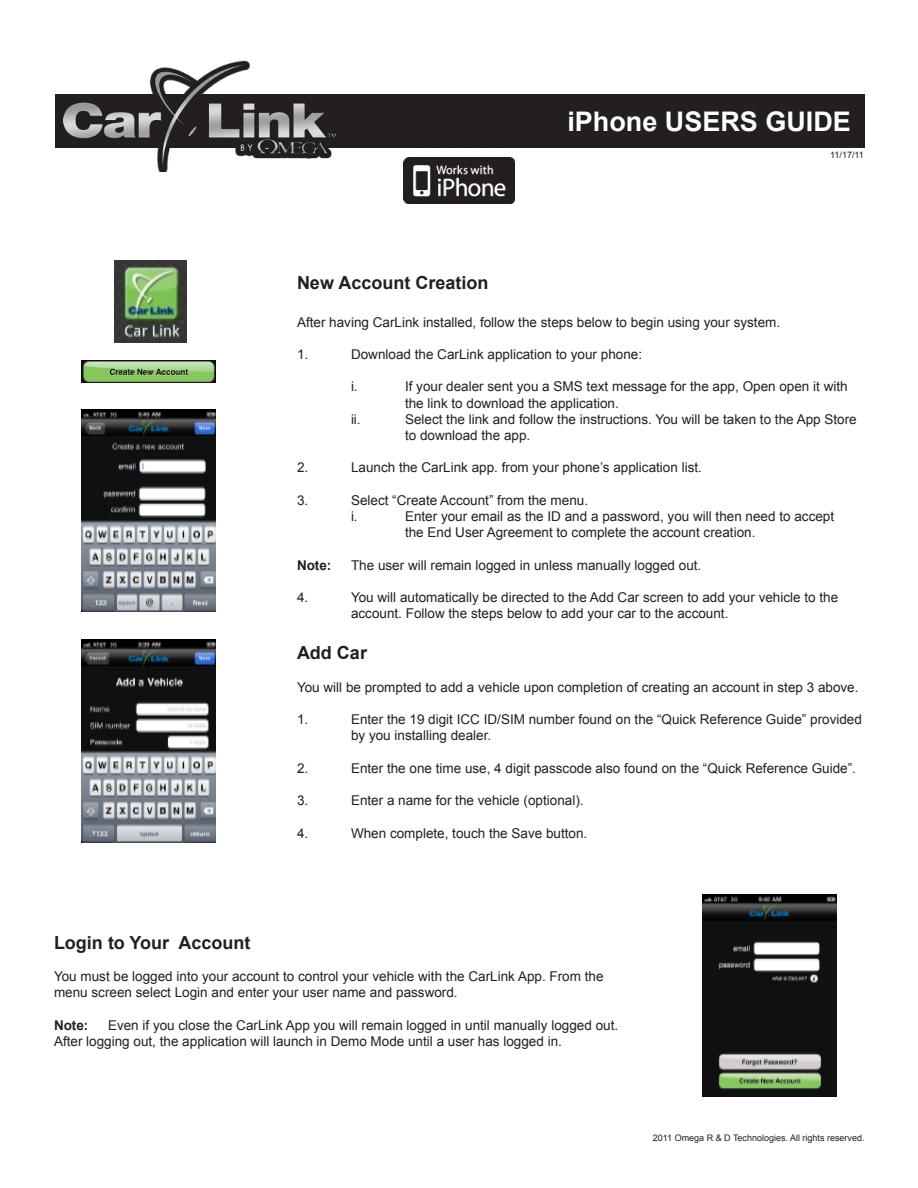
<style>
.page{position:relative;width:918px;height:1188px;background:#fff}
.page>*{position:absolute;margin:0;border:0;box-sizing:border-box;transform-origin:0 0}
.Section_title{font:700 27px "Arial";color:#fff}
.t1{font:700 18px "Arial";color:#231f20}
.t2{font:13.5px/16.2px "Arial";color:#231f20}
.t3{font:700 13.5px "Arial";color:#231f20}
.t4{font:9px "Arial";color:#231f20}
</style>
<div class="page">
<img style="left:114px;top:260px;width:72px;height:83px">
<img style="left:81px;top:409px;width:135px;height:203px">
<img style="left:81px;top:640px;width:135px;height:202px">
<img style="left:702px;top:894px;width:135px;height:203px">
<img style="left:404px;top:158px;width:110px;height:46px">
<div style="left:55px;top:94px;width:809px;height:54px;background:#231f20"></div>
<img style="left:64px;top:60px;width:271px;height:112px">
<img style="left:81px;top:360px;width:135px;height:22px">
<p class="Section_title" style="left:567px;top:104px;width:285px">iPhone USERS GUIDE</p>
<p class="t4" style="left:830px;top:149px;width:35px">11/17/11</p>
<p class="t1" style="left:297px;top:271px;width:193px">New Account Creation</p>
<p class="t2" style="left:297px;top:314px;width:485px">After having CarLink installed, follow the steps below to begin using your system.</p>
<p class="t2" style="left:297px;top:346px;width:13px">1.</p>
<p class="t2" style="left:351px;top:346px;width:293px">Download the CarLink application to your phone:</p>
<p class="t2" style="left:351px;top:379px;width:8px">i.</p>
<p class="t2" style="left:405px;top:379px;width:444px">If your dealer sent you a SMS text message for the app, Open open it with</p>
<p class="t2" style="left:405px;top:395px;width:215px">the link to download the application.</p>
<p class="t2" style="left:351px;top:411px;width:11px">ii.</p>
<p class="t2" style="left:405px;top:411px;width:453px">Select the link and follow the instructions. You will be taken to the App Store</p>
<p class="t2" style="left:405px;top:427px;width:127px">to download the app.</p>
<p class="t2" style="left:297px;top:460px;width:13px">2.</p>
<p class="t2" style="left:351px;top:460px;width:352px">Launch the CarLink app. from your phone’s application list.</p>
<p class="t2" style="left:297px;top:492px;width:13px">3.</p>
<p class="t2" style="left:351px;top:492px;width:239px">Select “Create Account” from the menu.</p>
<p class="t2" style="left:351px;top:508px;width:8px">i.</p>
<p class="t2" style="left:405px;top:508px;width:431px">Enter your email as the ID and a password, you will then need to accept the End User Agreement to complete the account creation.</p>
<p class="t3" style="left:297px;top:556px;width:36px">Note:</p>
<p class="t2" style="left:351px;top:557px;width:352px">The user will remain logged in unless manually logged out.</p>
<p class="t2" style="left:297px;top:589px;width:13px">4.</p>
<p class="t2" style="left:351px;top:589px;width:489px">You will automatically be directed to the Add Car screen to add your vehicle to the account. Follow the steps below to add your car to the account.</p>
<p class="t1" style="left:297px;top:641px;width:72px">Add Car</p>
<p class="t2" style="left:297px;top:679px;width:563px">You will be prompted to add a vehicle upon completion of creating an account in step 3 above.</p>
<p class="t2" style="left:297px;top:712px;width:13px">1.</p>
<p class="t2" style="left:351px;top:712px;width:512px">Enter the 19 digit ICC ID/SIM number found on the “Quick Reference Guide” provided</p>
<p class="t2" style="left:351px;top:728px;width:142px">by you installing dealer.</p>
<p class="t2" style="left:297px;top:760px;width:13px">2.</p>
<p class="t2" style="left:351px;top:760px;width:507px">Enter the one time use, 4 digit passcode also found on the “Quick Reference Guide”.</p>
<p class="t2" style="left:297px;top:793px;width:13px">3.</p>
<p class="t2" style="left:351px;top:793px;width:234px">Enter a name for the vehicle (optional).</p>
<p class="t2" style="left:297px;top:825px;width:13px">4.</p>
<p class="t2" style="left:351px;top:825px;width:238px">When complete, touch the Save button.</p>
<p class="t1" style="left:54px;top:931px;width:198px">Login to Your Account</p>
<p class="t2" style="left:54px;top:969px;width:551px">You must be logged into your account to control your vehicle with the CarLink App. From the menu screen select Login and enter your user name and password.</p>
<p class="t3" style="left:54px;top:1016px;width:36px">Note:</p>
<p class="t2" style="left:54px;top:1017px;width:566px;text-indent:54px">Even if you close the CarLink App you will remain logged in until manually logged out.<br>After logging out, the application will launch in Demo Mode until a user has logged in.</p>
<p class="t4" style="left:653px;top:1131px;width:213px">2011 Omega R &amp; D Technologies. All rights reserved.</p>
</div>
